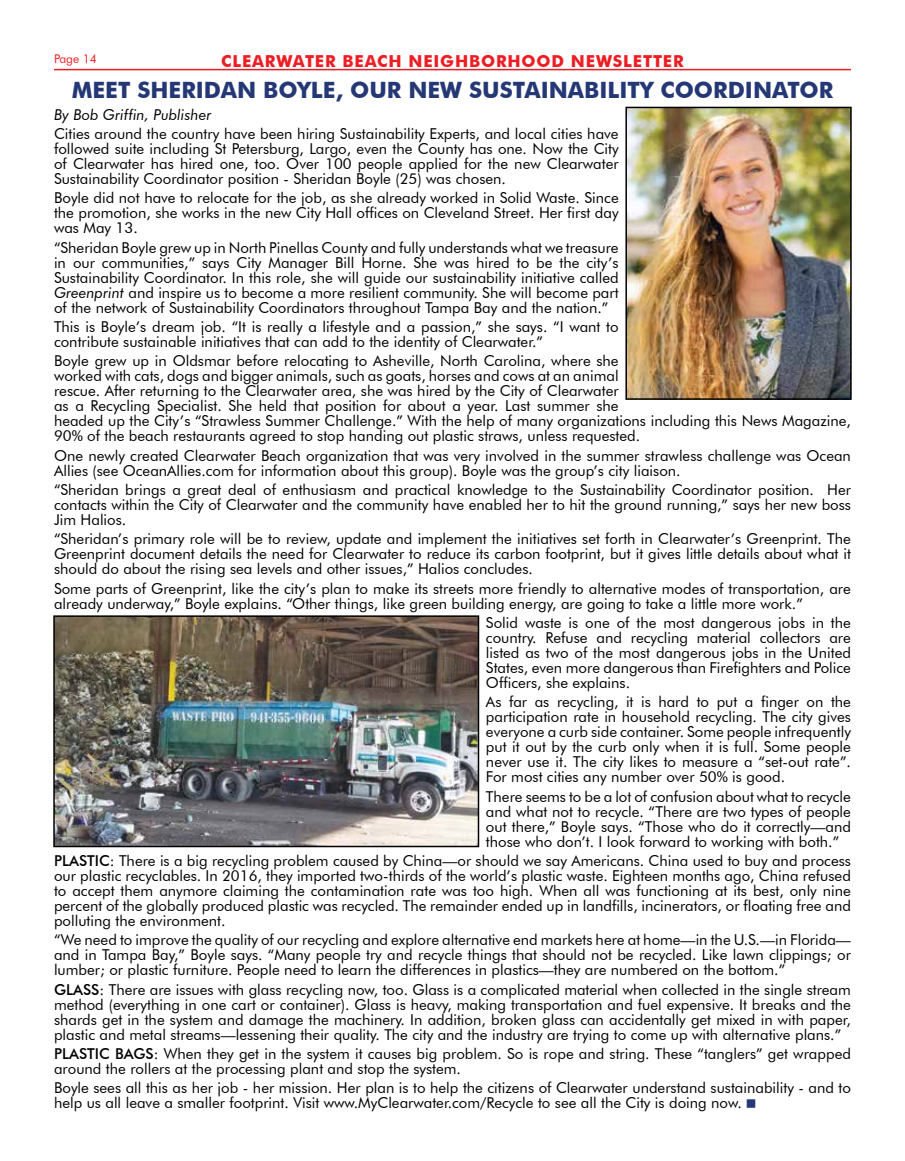
<style>
.page{position:relative;width:905px;height:1161px;background:#fff}
.page>*{position:absolute;margin:0;border:0;box-sizing:border-box;transform-origin:0 0}
.t1{font:700 22.5px "Futura BT";color:#253876}
.t2{font:700 16.5px "Futura BT";letter-spacing:.05em;color:#ed1d24}
.t3{font:15px/15px "Futura BT";color:#000;text-align:justify}
.t4{font:italic 15px "Futura BT";color:#000}
.t5{font:12px "Futura BT";color:#ed1d24}
.s1{font-style:italic}
.s2{font-weight:500}
</style>
<div class="page">
<hr style="left:54px;top:69px;width:796px;height:1px;background:#ed1c24">
<img style="left:628px;top:110px;width:220px;height:287px">
<div style="left:625px;top:107px;width:226px;height:293px;border:2px solid #000"></div>
<img style="left:56px;top:618px;width:420px;height:226px">
<div style="left:53px;top:615px;width:426px;height:232px;border:2px solid #000"></div>
<p class="t5" style="left:54px;top:52px;width:44px">Page 14</p>
<p class="t2" style="left:221px;top:51px;width:464px">CLEARWATER BEACH NEIGHBORHOOD NEWSLETTER</p>
<h1 class="t1" style="left:72px;top:76px;width:763px">MEET SHERIDAN BOYLE, OUR NEW SUSTAINABILITY COORDINATOR</h1>
<p class="t4" style="left:54px;top:105px;width:159px">By Bob Griffin, Publisher</p>
<p class="t3" style="left:54px;top:126px;width:566px">Cities around the country have been hiring Sustainability Experts, and local cities have followed suite including St Petersburg, Largo, even the County has one. Now the City of Clearwater has hired one, too. Over 100 people applied for the new Clearwater Sustainability Coordinator position - Sheridan Boyle (25) was chosen.</p>
<p class="t3" style="left:54px;top:191px;width:566px">Boyle did not have to relocate for the job, as she already worked in Solid Waste. Since the promotion, she works in the new City Hall offices on Cleveland Street. Her first day was May 13.</p>
<p class="t3" style="left:54px;top:240px;width:566px">“Sheridan Boyle grew up in North Pinellas County and fully understands what we treasure in our communities,” says City Manager Bill Horne. She was hired to be the city’s Sustainability Coordinator. In this role, she will guide our sustainability initiative called <span class="s1">Greenprint</span> and inspire us to become a more resilient community. She will become part of the network of Sustainability Coordinators throughout Tampa Bay and the nation.”</p>
<p class="t3" style="left:54px;top:319px;width:566px">This is Boyle’s dream job. “It is really a lifestyle and a passion,” she says. “I want to contribute sustainable initiatives that can add to the identity of Clearwater.”</p>
<p class="t3" style="left:54px;top:353px;width:798px;text-align:left">Boyle grew up in Oldsmar before relocating to Asheville, North Carolina, where she<br>worked with cats, dogs and bigger animals, such as goats, horses and cows at an animal<br>rescue. After returning to the Clearwater area, she was hired by the City of Clearwater<br>as a Recycling Specialist. She held that position for about a year. Last summer she<br>headed up the City’s “Strawless Summer Challenge.” With the help of many organizations including this News Magazine, 90% of the beach restaurants agreed to stop handing out plastic straws, unless requested.</p>
<p class="t3" style="left:54px;top:448px;width:798px">One newly created Clearwater Beach organization that was very involved in the summer strawless challenge was Ocean<br>Allies (see OceanAllies.com for information about this group). Boyle was the group’s city liaison.</p>
<p class="t3" style="left:54px;top:482px;width:798px">“Sheridan brings a great deal of enthusiasm and practical knowledge to the Sustainability Coordinator position. Her contacts within the City of Clearwater and the community have enabled her to hit the ground running,” says her new boss Jim Halios.</p>
<p class="t3" style="left:54px;top:531px;width:798px">“Sheridan’s primary role will be to review, update and implement the initiatives set forth in Clearwater’s Greenprint. The Greenprint document details the need for Clearwater to reduce its carbon footprint, but it gives little details about what it should do about the rising sea levels and other issues,” Halios concludes.</p>
<p class="t3" style="left:54px;top:581px;width:798px">Some parts of Greenprint, like the city’s plan to make its streets more friendly to alternative modes of transportation, are already underway,” Boyle explains. “Other things, like green building energy, are going to take a little more work.”</p>
<p class="t3" style="left:486px;top:615px;width:366px">Solid waste is one of the most dangerous jobs in the country. Refuse and recycling material collectors are listed as two of the most dangerous jobs in the United States, even more dangerous than Firefighters and Police Officers, she explains.</p>
<p class="t3" style="left:486px;top:694px;width:366px">As far as recycling, it is hard to put a finger on the participation rate in household recycling. The city gives everyone a curb side container. Some people infrequently put it out by the curb only when it is full. Some people never use it. The city likes to measure a “set-out rate”.<br>For most cities any number over 50% is good.</p>
<p class="t3" style="left:486px;top:789px;width:366px">There seems to be a lot of confusion about what to recycle and what not to recycle. “There are two types of people out there,” Boyle says. “Those who do it correctly—and those who don’t. I look forward to working with both.”</p>
<p class="t3" style="left:54px;top:853px;width:798px"><span class="s2">PLASTIC</span>: There is a big recycling problem caused by China—or should we say Americans. China used to buy and process our plastic recyclables. In 2016, they imported two-thirds of the world’s plastic waste. Eighteen months ago, China refused to accept them anymore claiming the contamination rate was too high. When all was functioning at its best, only nine percent of the globally produced plastic was recycled. The remainder ended up in landfills, incinerators, or floating free and polluting the environment.</p>
<p class="t3" style="left:54px;top:932px;width:798px">“We need to improve the quality of our recycling and explore alternative end markets here at home—in the U.S.—in Florida— and in Tampa Bay,” Boyle says. “Many people try and recycle things that should not be recycled. Like lawn clippings; or lumber; or plastic furniture. People need to learn the differences in plastics—they are numbered on the bottom.”</p>
<p class="t3" style="left:54px;top:982px;width:798px"><span class="s2">GLASS</span>: There are issues with glass recycling now, too. Glass is a complicated material when collected in the single stream method (everything in one cart or container). Glass is heavy, making transportation and fuel expensive. It breaks and the shards get in the system and damage the machinery. In addition, broken glass can accidentally get mixed in with paper, plastic and metal streams—lessening their quality. The city and the industry are trying to come up with alternative plans.”</p>
<p class="t3" style="left:54px;top:1046px;width:798px"><span class="s2">PLASTIC BAGS</span>: When they get in the system it causes big problem. So is rope and string. These “tanglers” get wrapped around the rollers at the processing plant and stop the system.</p>
<p class="t3" style="left:54px;top:1080px;width:798px">Boyle sees all this as her job - her mission. Her plan is to help the citizens of Clearwater understand sustainability - and to help us all leave a smaller footprint. Visit www.MyClearwater.com/Recycle to see all the City is doing now.</p>
</div>
